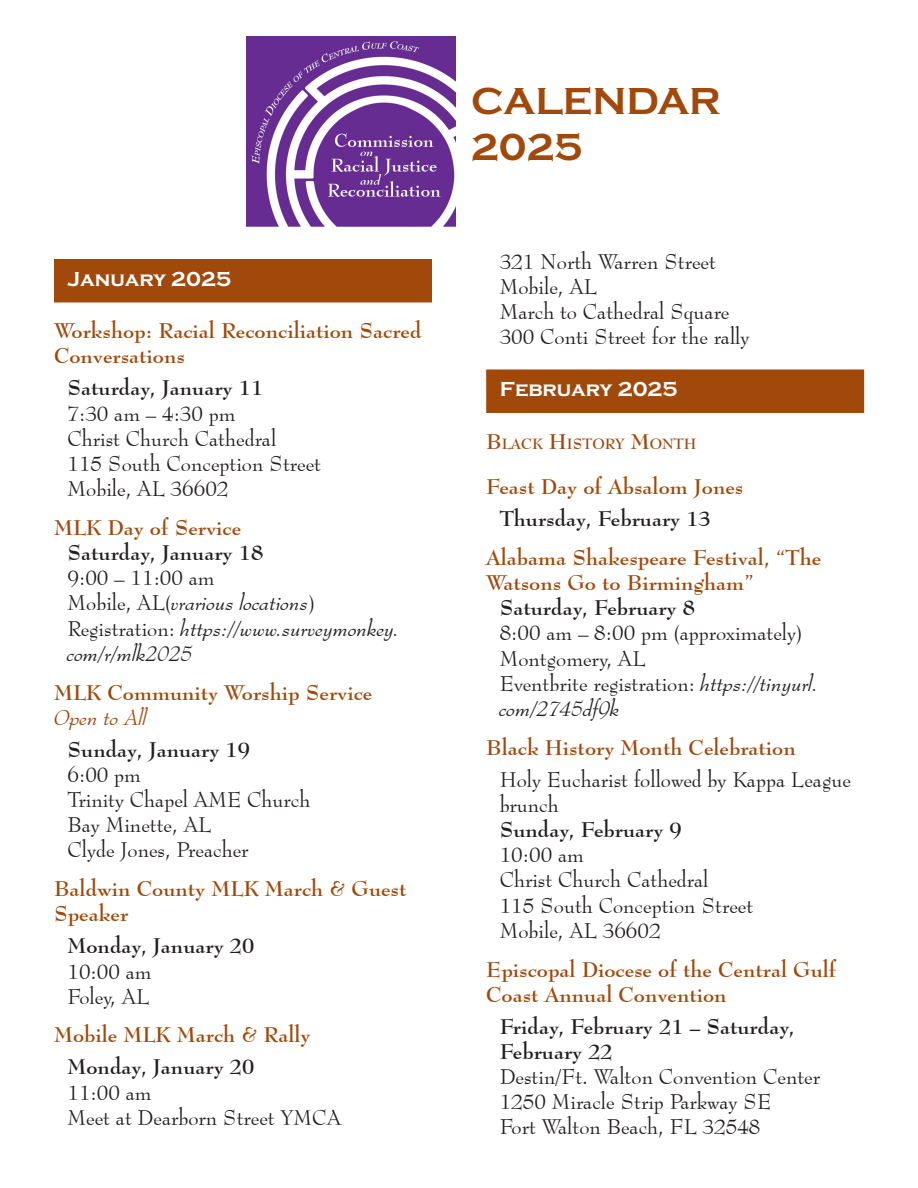
<style>
.page{position:relative;width:918px;height:1188px;background:#fff}
.page>*{position:absolute;margin:0;border:0;box-sizing:border-box;transform-origin:0 0}
.t1{font:700 39px "Copperplate";color:#a1490b}
.Text{font:21px/25.2px "Bernhard Modern BT";color:#231f20}
.Event{font:700 21px/25.2px "Bernhard Modern BT";color:#a1490b}
.Date{font:700 21px/25.2px "Bernhard Modern BT";color:#231f20}
.Text-2{font:italic 21px/25.2px "Bernhard Modern BT";color:#231f20}
.Month{font:700 21px "Copperplate";color:#fff}
.Special_italics{font:italic 21px "Bernhard Modern BT";color:#a1490b}
.Special_Month{font:700 14.7px "Bernhard Modern BT";color:#a1490b}
.s1{font-style:normal}
.s2{font-size:21px}
</style>
<div class="page">
<div style="left:54px;top:259px;width:378px;height:43px;background:#a1490b"></div>
<div style="left:486px;top:369px;width:378px;height:44px;background:#a1490b"></div>
<img style="left:246px;top:37px;width:210px;height:190px">
<p class="Month" style="left:68px;top:267px;width:165px">January 2025</p>
<p class="Event" style="left:54px;top:318px;width:369px">Workshop: Racial Reconciliation Sacred<br>Conversations</p>
<p class="Date" style="left:68px;top:375px;width:197px">Saturday, January 11</p>
<p class="Text" style="left:68px;top:400px;width:170px">7:30 am – 4:30 pm</p>
<p class="Text" style="left:68px;top:425px;width:210px">Christ Church Cathedral</p>
<p class="Text" style="left:68px;top:450px;width:255px">115 South Conception Street</p>
<p class="Text" style="left:68px;top:475px;width:162px">Mobile, AL 36602</p>
<p class="Event" style="left:54px;top:514px;width:189px">MLK Day of Service</p>
<p class="Date" style="left:68px;top:540px;width:197px">Saturday, January 18</p>
<p class="Text" style="left:68px;top:565px;width:149px">9:00 – 11:00 am</p>
<p class="Text-2" style="left:68px;top:590px;width:249px"><span class="s1">Mobile, AL(</span>vrarious locations<span class="s1">)</span></p>
<p class="Text-2" style="left:68px;top:615px;width:334px"><span class="s1">Registration:</span> https://www.surveymonkey. com/r/mlk2025</p>
<p class="Event" style="left:54px;top:679px;width:320px">MLK Community Worship Service</p>
<p class="Special_italics" style="left:54px;top:704px;width:94px">Open to All</p>
<p class="Date" style="left:68px;top:736px;width:184px">Sunday, January 19</p>
<p class="Text" style="left:68px;top:761px;width:75px">6:00 pm</p>
<p class="Text" style="left:68px;top:786px;width:244px">Trinity Chapel AME Church</p>
<p class="Text" style="left:68px;top:812px;width:145px">Bay Minette, AL</p>
<p class="Text" style="left:68px;top:837px;width:183px">Clyde Jones, Preacher</p>
<p class="Event" style="left:54px;top:876px;width:354px">Baldwin County MLK March &amp; Guest<br>Speaker</p>
<p class="Date" style="left:68px;top:933px;width:188px">Monday, January 20</p>
<p class="Text" style="left:68px;top:958px;width:86px">10:00 am</p>
<p class="Text" style="left:68px;top:983px;width:83px">Foley, AL</p>
<p class="Event" style="left:54px;top:1022px;width:258px">Mobile MLK March &amp; Rally</p>
<p class="Date" style="left:68px;top:1054px;width:188px">Monday, January 20</p>
<p class="Text" style="left:68px;top:1079px;width:86px">11:00 am</p>
<p class="Text" style="left:68px;top:1104px;width:275px">Meet at Dearborn Street YMCA</p>
<p class="t1" style="left:471px;top:79px;width:251px">CALENDAR</p>
<p class="t1" style="left:471px;top:126px;width:113px">2025</p>
<p class="Text" style="left:500px;top:248px;width:218px">321 North Warren Street</p>
<p class="Text" style="left:500px;top:273px;width:99px">Mobile, AL</p>
<p class="Text" style="left:500px;top:298px;width:231px">March to Cathedral Square</p>
<p class="Text" style="left:500px;top:324px;width:251px">300 Conti Street for the rally</p>
<p class="Month" style="left:500px;top:378px;width:179px">February 2025</p>
<p class="Special_Month" style="left:486px;top:434px;width:211px"><span class="s2">B</span>LACK <span class="s2">H</span>ISTORY <span class="s2">M</span>ONTH</p>
<p class="Event" style="left:486px;top:474px;width:259px">Feast Day of Absalom Jones</p>
<p class="Date" style="left:500px;top:506px;width:213px">Thursday, February 13</p>
<p class="Event" style="left:486px;top:544px;width:337px">Alabama Shakespeare Festival, “The<br>Watsons Go to Birmingham”</p>
<p class="Date" style="left:500px;top:595px;width:197px">Saturday, February 8</p>
<p class="Text" style="left:500px;top:620px;width:304px">8:00 am – 8:00 pm (approximately)</p>
<p class="Text" style="left:500px;top:645px;width:147px">Montgomery, AL</p>
<p class="Text-2" style="left:500px;top:670px;width:320px"><span class="s1">Eventbrite registration:</span> https://tinyurl. com/2745df9k</p>
<p class="Event" style="left:486px;top:734px;width:311px">Black History Month Celebration</p>
<p class="Text" style="left:500px;top:766px;width:353px">Holy Eucharist followed by Kappa League brunch</p>
<p class="Date" style="left:500px;top:817px;width:184px">Sunday, February 9</p>
<p class="Text" style="left:500px;top:842px;width:86px">10:00 am</p>
<p class="Text" style="left:500px;top:867px;width:210px">Christ Church Cathedral</p>
<p class="Text" style="left:500px;top:892px;width:255px">115 South Conception Street</p>
<p class="Text" style="left:500px;top:917px;width:162px">Mobile, AL 36602</p>
<p class="Event" style="left:486px;top:956px;width:352px">Episcopal Diocese of the Central Gulf<br>Coast Annual Convention</p>
<p class="Date" style="left:500px;top:1013px;width:296px">Friday, February 21 – Saturday,<br>February 22</p>
<p class="Text" style="left:500px;top:1063px;width:322px">Destin/Ft. Walton Convention Center<br>1250 Miracle Strip Parkway SE</p>
<p class="Text" style="left:500px;top:1114px;width:262px">Fort Walton Beach, FL 32548</p>
</div>
